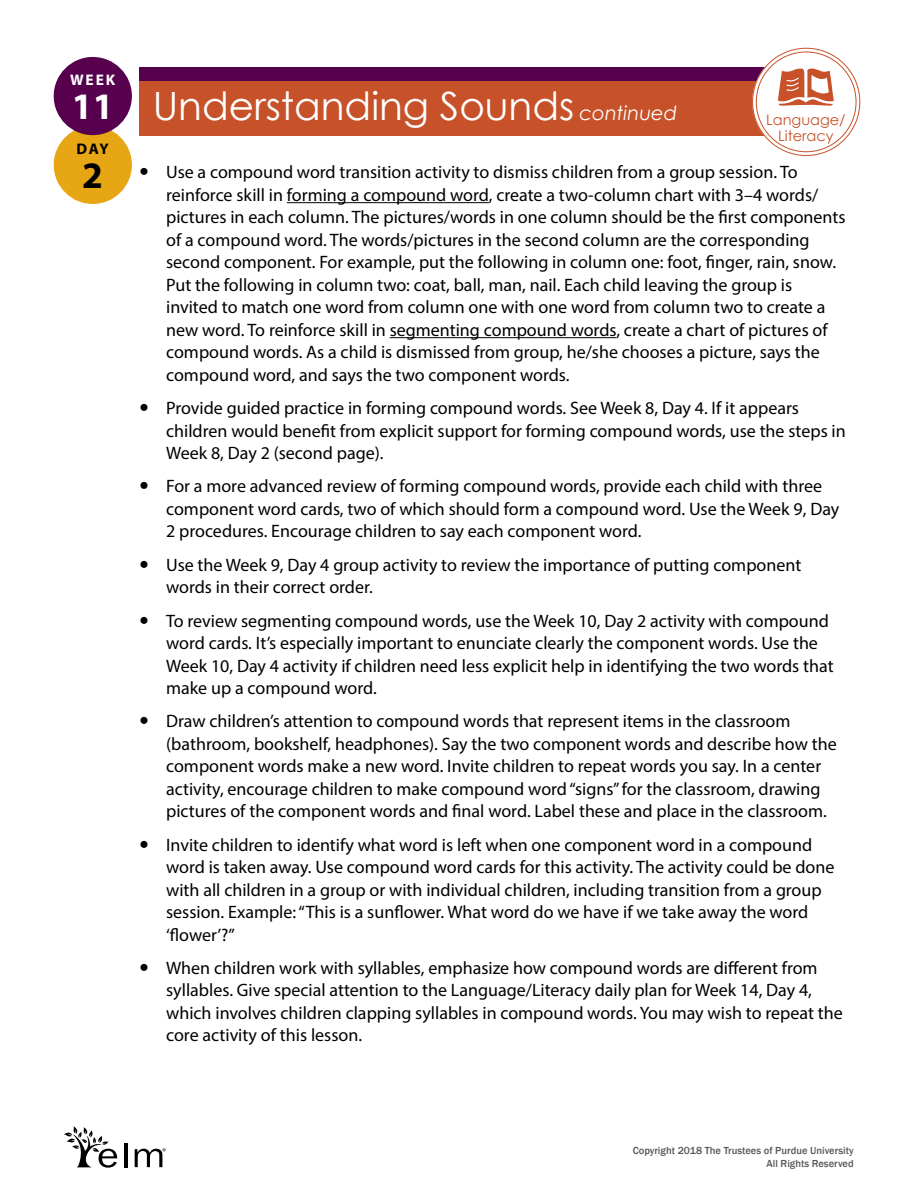
<style>
.page{position:relative;width:918px;height:1188px;background:#fff}
.page>*{position:absolute;margin:0;border:0;box-sizing:border-box;transform-origin:0 0}
.t1{font:39px "Century Gothic";color:#fff}
.t2{font:700 37.5px "Myriad Pro";color:#fff}
.t3{font:700 37.5px "Myriad Pro";color:#000}
.t4{font:18px/22.5px "Myriad Pro";color:#000}
.t5{font:700 15.45px "Myriad Pro";color:#fff}
.t6{font:700 15.45px "Myriad Pro";color:#000}
.t7{font:14.55px/15.9px "Century Gothic";color:#c75229;text-align:center}
.t8{font:500 10.5px/12.6px "Franklin Gothic";color:#58595b;text-align:right}
.s1{font-style:italic;font-size:19.5px}
</style>
<div class="page">
<div style="left:140px;top:68px;width:631px;height:68px;background:#c75229"></div>
<div style="left:140px;top:68px;width:631px;height:13px;background:#56004e"></div>
<div style="left:54px;top:126px;width:78px;height:78px;background:#e7a614;border-radius:50%"></div>
<div style="left:54px;top:57px;width:78px;height:78px;background:#56004e;border-radius:50%"></div>
<div style="left:754px;top:50px;width:104px;height:104px;background:#fff;border-radius:50%"></div>
<div style="left:752px;top:48px;width:108px;height:108px;border:4px solid #fff;border-radius:50%"></div>
<svg style="left:778px;top:69px;width:56px;height:37px"></svg>
<hr style="left:287px;top:202px;width:202px;height:1px;background:#000">
<hr style="left:390px;top:337px;width:226px;height:1px;background:#000">
<hr style="left:124px;top:1143px;width:3px;height:24px;background:#000">
<svg style="left:64px;top:1126px;width:53px;height:42px"></svg>
<svg style="left:135px;top:1148px;width:31px;height:19px"></svg>
<p class="t5" style="left:70px;top:69px;width:47px">WEEK</p>
<h2 class="t2" style="left:72px;top:82px;width:43px">11</h2>
<p class="t6" style="left:77px;top:138px;width:34px">DAY</p>
<h2 class="t3" style="left:82px;top:151px;width:22px">2</h2>
<p class="t4" style="left:166px;top:161px;width:681px">Use a compound word transition activity to dismiss children from a group session. To reinforce skill in forming a compound word, create a two-column chart with 3–4 words/ pictures in each column. The pictures/words in one column should be the first components of a compound word. The words/pictures in the second column are the corresponding second component. For example, put the following in column one: foot, finger, rain, snow.<br>Put the following in column two: coat, ball, man, nail. Each child leaving the group is invited to match one word from column one with one word from column two to create a new word. To reinforce skill in segmenting compound words, create a chart of pictures of compound words. As a child is dismissed from group, he/she chooses a picture, says the compound word, and says the two component words.</p>
<p class="t4" style="left:166px;top:397px;width:681px">Provide guided practice in forming compound words. See Week 8, Day 4. If it appears children would benefit from explicit support for forming compound words, use the steps in<br>Week 8, Day 2 (second page).</p>
<p class="t4" style="left:166px;top:475px;width:675px">For a more advanced review of forming compound words, provide each child with three component word cards, two of which should form a compound word. Use the Week 9, Day<br>2 procedures. Encourage children to say each component word.</p>
<p class="t4" style="left:166px;top:553px;width:637px">Use the Week 9, Day 4 group activity to review the importance of putting component words in their correct order.</p>
<p class="t4" style="left:166px;top:609px;width:669px">To review segmenting compound words, use the Week 10, Day 2 activity with compound word cards. It’s especially important to enunciate clearly the component words. Use the Week 10, Day 4 activity if children need less explicit help in identifying the two words that make up a compound word.</p>
<p class="t4" style="left:166px;top:710px;width:672px">Draw children’s attention to compound words that represent items in the classroom (bathroom, bookshelf, headphones). Say the two component words and describe how the component words make a new word. Invite children to repeat words you say. In a center activity, encourage children to make compound word “signs” for the classroom, drawing pictures of the component words and final word. Label these and place in the classroom.</p>
<p class="t4" style="left:166px;top:833px;width:670px">Invite children to identify what word is left when one component word in a compound word is taken away. Use compound word cards for this activity. The activity could be done with all children in a group or with individual children, including transition from a group session. Example: “This is a sunflower. What word do we have if we take away the word ‘flower’?”</p>
<p class="t4" style="left:166px;top:956px;width:678px">When children work with syllables, emphasize how compound words are different from syllables. Give special attention to the Language/Literacy daily plan for Week 14, Day 4, which involves children clapping syllables in compound words. You may wish to repeat the core activity of this lesson.</p>
<h1 class="t1" style="left:153px;top:78px;width:526px">Understanding Sounds <span class="s1">continued</span></h1>
<p class="t7" style="left:766px;top:111px;width:81px">Language/<br>Literacy</p>
<p class="t8" style="left:633px;top:1145px;width:223px">Copyright 2018 The Trustees of Purdue University<br>All Rights Reserved</p>
</div>
